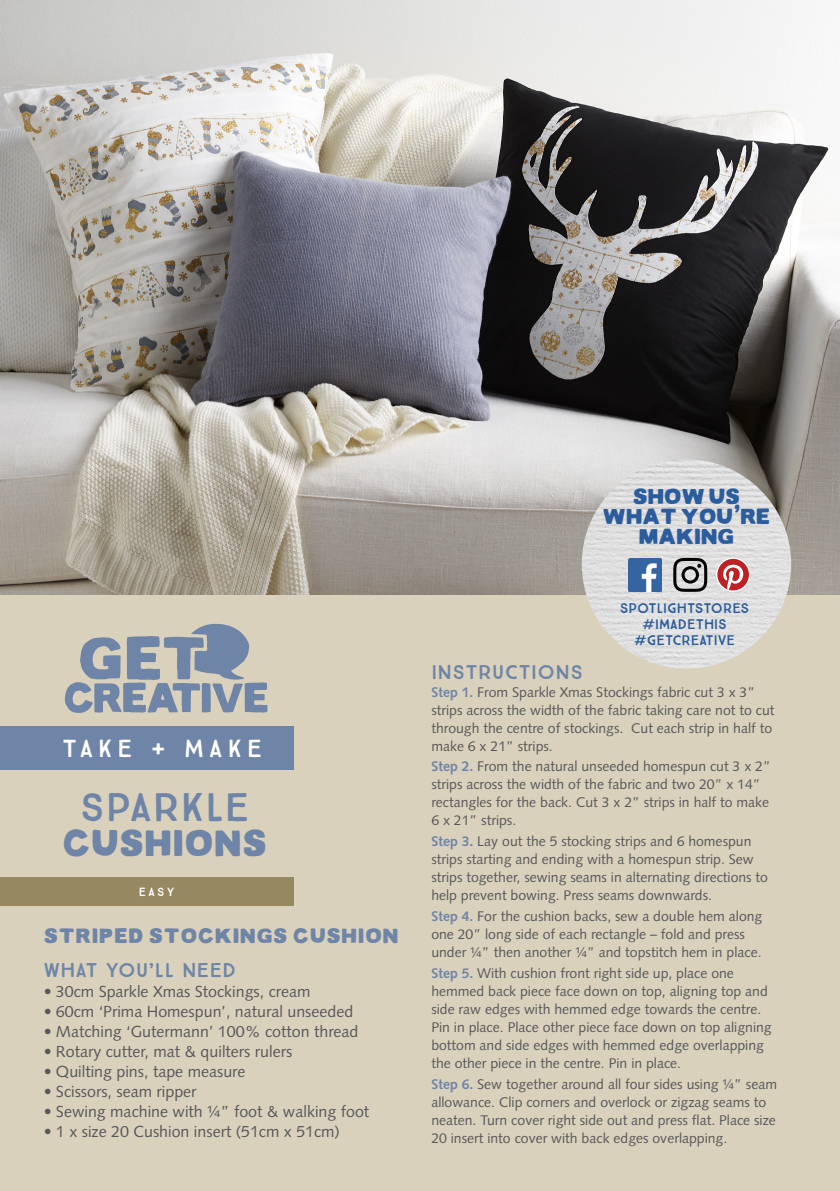
<style>
.page{position:relative;width:840px;height:1191px;background:#fff}
.page>*{position:absolute;margin:0;border:0;box-sizing:border-box;transform-origin:0 0}
.t1{font:40px "True North";letter-spacing:.02em;color:#6f85a7}
.t2{font:37.4px "Lance Sans Regular";color:#6f85a7}
.t3{font:24.8px "True North";letter-spacing:.2em;color:#fff}
.t4{font:22px/20px "Lance Sans Regular";letter-spacing:-.02em;color:#2b5c9d;text-align:center}
.t5{font:21px "Lance Sans Regular";letter-spacing:.02em;color:#6f85a7}
.t6{font:20px "True North";letter-spacing:.02em;color:#6f85a7}
.t7{font:16px "Syntax LT Std";color:#57585a}
.t8{font:14px/18px "Syntax LT Std";color:#57585a}
.t9{font:14px/16px "True North";color:#2b5c9d;text-align:center}
.t10{font:12px "True North";color:#fff}
.s1{font-weight:700;color:#6f85a7}
</style>
<div class="page">
<img style="left:0;top:0;width:839px;height:595px">
<div style="left:0;top:595px;width:839px;height:596px;background:#d9d1bc"></div>
<div style="left:0;top:726px;width:293px;height:43px;background:#6f85a7"></div>
<div style="left:0;top:877px;width:293px;height:29px;background:#96885f"></div>
<svg style="left:65px;top:623px;width:202px;height:90px"></svg>
<img style="left:581px;top:459px;width:209px;height:209px;border-radius:105px">
<img style="left:628px;top:558px;width:33px;height:33px">
<svg style="left:673px;top:558px;width:33px;height:34px"></svg>
<svg style="left:715px;top:557px;width:34px;height:35px"></svg>
<svg style="left:717px;top:559px;width:31px;height:31px"></svg>
<p class="t3" style="left:62px;top:733px;width:201px">TAKE + MAKE</p>
<p class="t1" style="left:80px;top:783px;width:171px">SPARKLE</p>
<p class="t2" style="left:62px;top:823px;width:206px">CUSHIONS</p>
<p class="t10" style="left:139px;top:885px;width:37px">EASY</p>
<p class="t5" style="left:44px;top:924px;width:356px">STRIPED STOCKINGS CUSHION</p>
<p class="t6" style="left:44px;top:958px;width:193px">WHAT YOU’LL NEED</p>
<p class="t7" style="left:44px;top:982px;width:268px">• 30cm Sparkle Xmas Stockings, cream</p>
<p class="t7" style="left:44px;top:1002px;width:311px">• 60cm ‘Prima Homespun’, natural unseeded</p>
<p class="t7" style="left:44px;top:1022px;width:316px">• Matching ‘Gutermann’ 100% cotton thread</p>
<p class="t7" style="left:44px;top:1042px;width:250px">• Rotary cutter, mat &amp; quilters rulers</p>
<p class="t7" style="left:44px;top:1062px;width:203px">• Quilting pins, tape measure</p>
<p class="t7" style="left:44px;top:1082px;width:154px">• Scissors, seam ripper</p>
<p class="t7" style="left:44px;top:1102px;width:326px">• Sewing machine with ¼” foot &amp; walking foot</p>
<p class="t7" style="left:44px;top:1122px;width:297px">• 1 x size 20 Cushion insert (51cm x 51cm)</p>
<p class="t4" style="left:602px;top:486px;width:169px">SHOW US<br>WHAT YOU’RE<br>MAKING</p>
<p class="t9" style="left:619px;top:600px;width:131px">SPOTLIGHTSTORES #IMADETHIS #GETCREATIVE</p>
<p class="t6" style="left:431px;top:659px;width:153px">INSTRUCTIONS</p>
<p class="t8" style="left:431px;top:683px;width:344px"><span class="s1">Step 1.</span> From Sparkle Xmas Stockings fabric cut 3 x 3” strips across the width of the fabric taking care not to cut through the centre of stockings. Cut each strip in half to make 6 x 21” strips.</p>
<p class="t8" style="left:431px;top:757px;width:341px"><span class="s1">Step 2.</span> From the natural unseeded homespun cut 3 x 2” strips across the width of the fabric and two 20” x 14” rectangles for the back. Cut 3 x 2” strips in half to make 6 x 21” strips.</p>
<p class="t8" style="left:431px;top:832px;width:338px"><span class="s1">Step 3.</span> Lay out the 5 stocking strips and 6 homespun strips starting and ending with a homespun strip. Sew strips together, sewing seams in alternating directions to help prevent bowing. Press seams downwards.</p>
<p class="t8" style="left:431px;top:907px;width:332px"><span class="s1">Step 4.</span> For the cushion backs, sew a double hem along one 20” long side of each rectangle – fold and press under ¼” then another ¼” and topstitch hem in place.</p>
<p class="t8" style="left:431px;top:964px;width:341px"><span class="s1">Step 5.</span> With cushion front right side up, place one hemmed back piece face down on top, aligning top and side raw edges with hemmed edge towards the centre.<br>Pin in place. Place other piece face down on top aligning bottom and side edges with hemmed edge overlapping the other piece in the centre. Pin in place.</p>
<p class="t8" style="left:431px;top:1075px;width:347px"><span class="s1">Step 6.</span> Sew together around all four sides using ¼” seam allowance. Clip corners and overlock or zigzag seams to neaten. Turn cover right side out and press flat. Place size 20 insert into cover with back edges overlapping.</p>
</div>
